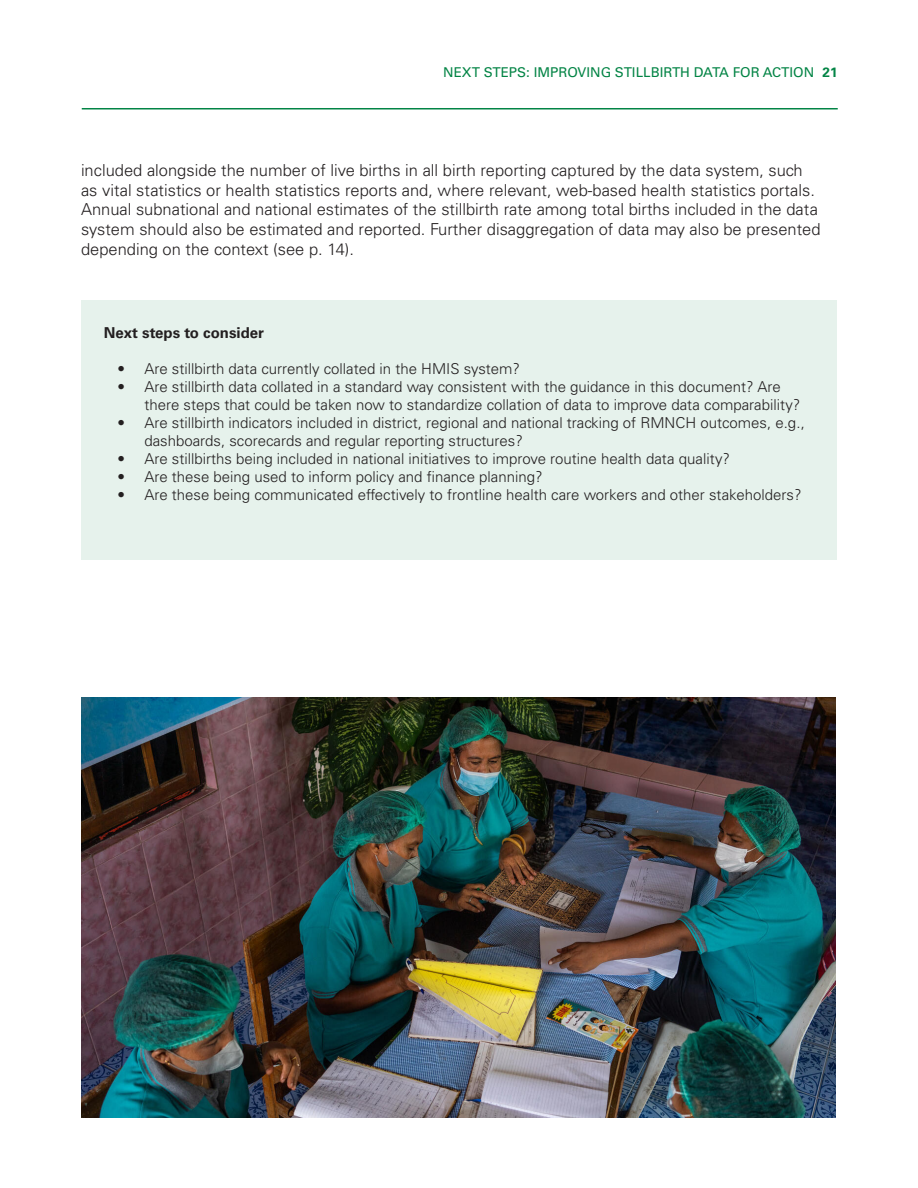
<style>
.page{position:relative;width:918px;height:1188px;background:#fff}
.page>*{position:absolute;margin:0;border:0;box-sizing:border-box;transform-origin:0 0}
.t1{font:300 16.5px/19.8px "Univers LT Std";color:#231f20}
.t2{font:300 15px/18px "Univers LT Std";color:#231f20}
.t3{font:700 15px "Univers LT Std";color:#231f20}
.t4{font:13.5px "Univers LT Std";color:#038445}
.t5{font:700 13.5px "Univers LT Std";color:#038445}
</style>
<div class="page">
<div style="left:81px;top:300px;width:756px;height:259px;background:#e6f2ec"></div>
<hr style="left:82px;top:108px;width:756px;height:1px;background:#038445">
<img style="left:81px;top:698px;width:755px;height:420px">
<p class="t4" style="left:443px;top:64px;width:373px">NEXT STEPS: IMPROVING STILLBIRTH DATA FOR ACTION</p>
<p class="t5" style="left:823px;top:65px;width:17px">21</p>
<p class="t1" style="left:81px;top:160px;width:741px">included alongside the number of live births in all birth reporting captured by the data system, such as vital statistics or health statistics reports and, where relevant, web-based health statistics portals.<br>Annual subnational and national estimates of the stillbirth rate among total births included in the data system should also be estimated and reported. Further disaggregation of data may also be presented depending on the context (see p. 14).</p>
<p class="t3" style="left:104px;top:323px;width:162px">Next steps to consider</p>
<p class="t2" style="left:117px;top:359px;width:404px">• Are stillbirth data currently collated in the HMIS system?</p>
<p class="t2" style="left:144px;top:377px;width:657px;text-indent:-27px">• Are stillbirth data collated in a standard way consistent with the guidance in this document? Are there steps that could be taken now to standardize collation of data to improve data comparability?</p>
<p class="t2" style="left:144px;top:413px;width:662px;text-indent:-27px">• Are stillbirth indicators included in district, regional and national tracking of RMNCH outcomes, e.g., dashboards, scorecards and regular reporting structures?</p>
<p class="t2" style="left:117px;top:449px;width:614px">• Are stillbirths being included in national initiatives to improve routine health data quality?</p>
<p class="t2" style="left:117px;top:467px;width:427px">• Are these being used to inform policy and finance planning?</p>
<p class="t2" style="left:117px;top:485px;width:686px">• Are these being communicated effectively to frontline health care workers and other stakeholders?</p>
</div>
